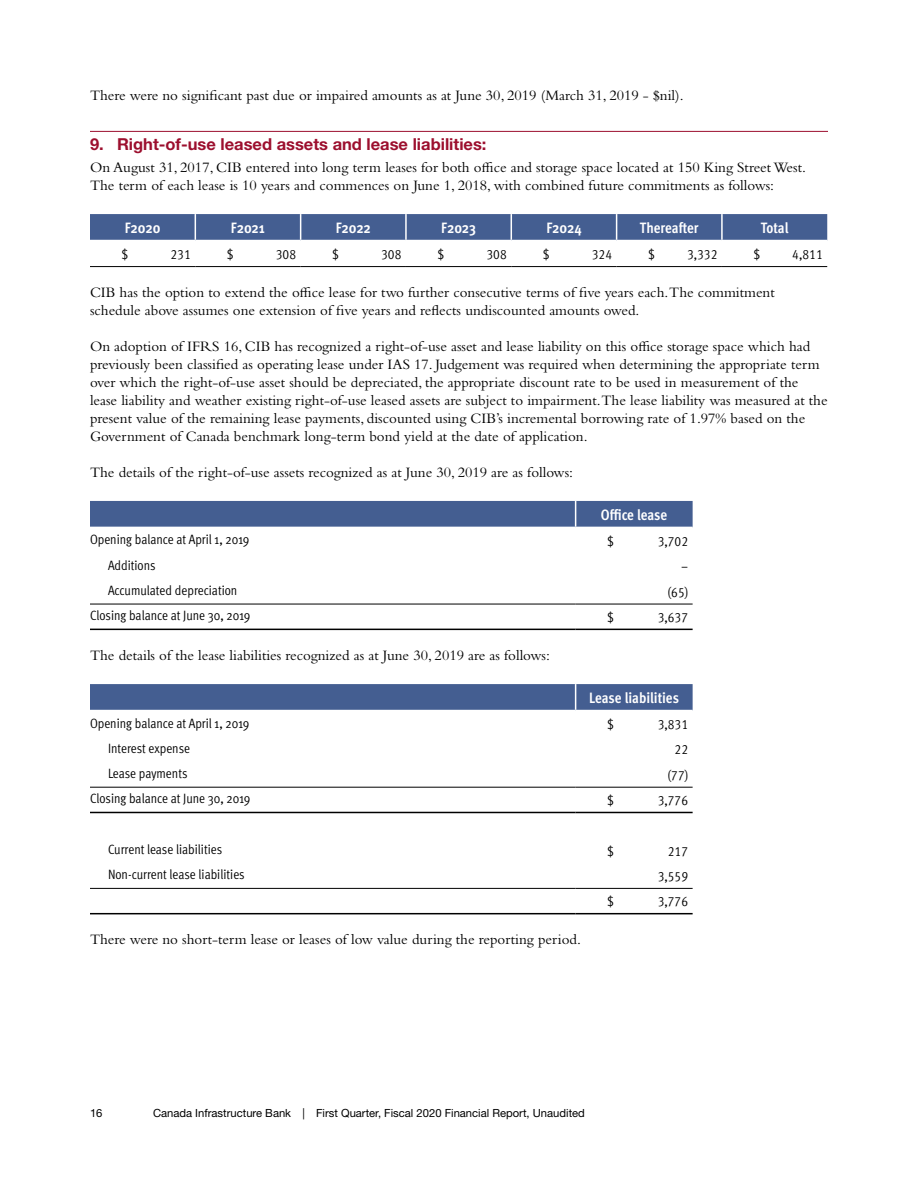
<style>
.page{position:relative;width:918px;height:1188px;background:#fff}
.page>*{position:absolute;margin:0;border:0;box-sizing:border-box;transform-origin:0 0}
.t1{font:700 16.5px "Helvetica Neue LT Std";color:#9c0f2e}
.Body{font:15px/18px "Bembo Std";color:#000}
.Body_no_space{font:15px/18px "Bembo Std";color:#000}
.Table_heads{font:700 condensed 15px "Meta OT";color:#fff}
.Body_table{font:condensed 13.5px "Meta OT";color:#000}
.Body_num_table{font:condensed 13.5px "Meta OT";color:#000}
.t2{font:11.25px "Helvetica Neue LT Std";color:#000}
</style>
<div class="page">
<hr style="left:90px;top:131px;width:738px;height:1px;background:#9c0f2e">
<svg style="left:90px;top:214px;width:737px;height:26px;background:#476193"></svg>
<hr style="left:721px;top:214px;width:2px;height:26px;background:#fff">
<hr style="left:90px;top:266px;width:105px;height:1px;background:#000">
<hr style="left:195px;top:266px;width:106px;height:1px;background:#000">
<hr style="left:301px;top:266px;width:105px;height:1px;background:#000">
<hr style="left:406px;top:266px;width:105px;height:1px;background:#000">
<hr style="left:511px;top:266px;width:106px;height:1px;background:#000">
<hr style="left:617px;top:266px;width:105px;height:1px;background:#000">
<hr style="left:722px;top:266px;width:105px;height:1px;background:#000">
<svg style="left:90px;top:603px;width:486px;height:26px"></svg>
<div style="left:90px;top:501px;width:603px;height:26px;background:#445e91"></div>
<hr style="left:90px;top:629px;width:486px;height:1px;background:#000">
<hr style="left:90px;top:604px;width:486px;height:1px;background:#000">
<hr style="left:576px;top:629px;width:117px;height:1px;background:#000">
<hr style="left:576px;top:604px;width:117px;height:1px;background:#000">
<svg style="left:90px;top:786px;width:486px;height:127px"></svg>
<svg style="left:90px;top:684px;width:603px;height:26px;background:#466092"></svg>
<hr style="left:90px;top:913px;width:486px;height:1px;background:#000">
<hr style="left:90px;top:888px;width:486px;height:1px;background:#000">
<hr style="left:90px;top:812px;width:486px;height:1px;background:#000">
<hr style="left:90px;top:787px;width:486px;height:1px;background:#000">
<hr style="left:576px;top:812px;width:117px;height:1px;background:#000">
<hr style="left:576px;top:787px;width:117px;height:1px;background:#000">
<hr style="left:576px;top:913px;width:117px;height:1px;background:#000">
<hr style="left:576px;top:888px;width:117px;height:1px;background:#000">
<p class="Body" style="left:90px;top:86px;width:595px">There were no significant past due or impaired amounts as at June 30, 2019 (March 31, 2019 - $nil).</p>
<p class="t1" style="left:90px;top:133px;width:398px">9. Right-of-use leased assets and lease liabilities:</p>
<p class="Body_no_space" style="left:90px;top:158px;width:718px">On August 31, 2017, CIB entered into long term leases for both office and storage space located at 150 King Street West.<br>The term of each lease is 10 years and commences on June 1, 2018, with combined future commitments as follows:</p>
<p class="Table_heads" style="left:125px;top:218px;width:37px">F2020</p>
<p class="Table_heads" style="left:231px;top:218px;width:36px">F2021</p>
<p class="Table_heads" style="left:336px;top:218px;width:37px">F2022</p>
<p class="Table_heads" style="left:441px;top:218px;width:36px">F2023</p>
<p class="Table_heads" style="left:546px;top:218px;width:37px">F2024</p>
<p class="Table_heads" style="left:640px;top:218px;width:60px">Thereafter</p>
<p class="Table_heads" style="left:761px;top:218px;width:29px">Total</p>
<p class="Body_num_table" style="left:122px;top:246px;width:8px">$</p>
<p class="Body_num_table" style="left:171px;top:246px;width:22px">231</p>
<p class="Body_num_table" style="left:227px;top:246px;width:8px">$</p>
<p class="Body_num_table" style="left:276px;top:246px;width:22px">308</p>
<p class="Body_num_table" style="left:332px;top:246px;width:8px">$</p>
<p class="Body_num_table" style="left:381px;top:246px;width:22px">308</p>
<p class="Body_num_table" style="left:437px;top:246px;width:8px">$</p>
<p class="Body_num_table" style="left:487px;top:246px;width:22px">308</p>
<p class="Body_num_table" style="left:543px;top:246px;width:8px">$</p>
<p class="Body_num_table" style="left:592px;top:246px;width:22px">324</p>
<p class="Body_num_table" style="left:648px;top:246px;width:8px">$</p>
<p class="Body_num_table" style="left:687px;top:246px;width:32px">3,332</p>
<p class="Body_num_table" style="left:753px;top:246px;width:8px">$</p>
<p class="Body_num_table" style="left:792px;top:246px;width:32px">4,811</p>
<p class="Body" style="left:90px;top:283px;width:686px">CIB has the option to extend the office lease for two further consecutive terms of five years each.The commitment schedule above assumes one extension of five years and reflects undiscounted amounts owed.</p>
<p class="Body" style="left:90px;top:337px;width:739px">On adoption of IFRS 16, CIB has recognized a right-of-use asset and lease liability on this office storage space which had previously been classified as operating lease under IAS 17. Judgement was required when determining the appropriate term over which the right-of-use asset should be depreciated, the appropriate discount rate to be used in measurement of the lease liability and weather existing right-of-use leased assets are subject to impairment.The lease liability was measured at the present value of the remaining lease payments, discounted using CIB’s incremental borrowing rate of 1.97% based on the Government of Canada benchmark long-term bond yield at the date of application.</p>
<p class="Body_no_space" style="left:90px;top:463px;width:485px">The details of the right-of-use assets recognized as at June 30, 2019 are as follows:</p>
<p class="Table_heads" style="left:601px;top:505px;width:68px">Office lease</p>
<p class="Body_table" style="left:90px;top:531px;width:161px">Opening balance at April 1, 2019</p>
<p class="Body_num_table" style="left:607px;top:533px;width:8px">$</p>
<p class="Body_num_table" style="left:658px;top:533px;width:32px">3,702</p>
<p class="Body_table" style="left:108px;top:557px;width:49px">Additions</p>
<p class="Body_num_table" style="left:681px;top:558px;width:9px">–</p>
<p class="Body_table" style="left:108px;top:582px;width:131px">Accumulated depreciation</p>
<p class="Body_num_table" style="left:668px;top:583px;width:22px">(65)</p>
<p class="Body_table" style="left:90px;top:607px;width:162px">Closing balance at June 30, 2019</p>
<p class="Body_num_table" style="left:607px;top:609px;width:8px">$</p>
<p class="Body_num_table" style="left:658px;top:609px;width:32px">3,637</p>
<p class="Body_no_space" style="left:90px;top:646px;width:462px">The details of the lease liabilities recognized as at June 30, 2019 are as follows:</p>
<p class="Table_heads" style="left:589px;top:688px;width:91px">Lease liabilities</p>
<p class="Body_table" style="left:90px;top:714px;width:161px">Opening balance at April 1, 2019</p>
<p class="Body_num_table" style="left:607px;top:716px;width:8px">$</p>
<p class="Body_num_table" style="left:658px;top:716px;width:32px">3,831</p>
<p class="Body_table" style="left:108px;top:740px;width:84px">Interest expense</p>
<p class="Body_num_table" style="left:675px;top:741px;width:15px">22</p>
<p class="Body_table" style="left:108px;top:765px;width:81px">Lease payments</p>
<p class="Body_num_table" style="left:668px;top:767px;width:22px">(77)</p>
<p class="Body_table" style="left:90px;top:790px;width:162px">Closing balance at June 30, 2019</p>
<p class="Body_num_table" style="left:607px;top:792px;width:8px">$</p>
<p class="Body_num_table" style="left:658px;top:792px;width:32px">3,776</p>
<p class="Body_table" style="left:108px;top:841px;width:116px">Current lease liabilities</p>
<p class="Body_num_table" style="left:607px;top:842px;width:8px">$</p>
<p class="Body_num_table" style="left:668px;top:842px;width:22px">217</p>
<p class="Body_table" style="left:108px;top:866px;width:138px">Non-current lease liabilities</p>
<p class="Body_num_table" style="left:658px;top:868px;width:32px">3,559</p>
<p class="Body_num_table" style="left:607px;top:893px;width:8px">$</p>
<p class="Body_num_table" style="left:658px;top:893px;width:32px">3,776</p>
<p class="Body" style="left:90px;top:930px;width:492px">There were no short-term lease or leases of low value during the reporting period.</p>
<p class="t2" style="left:90px;top:1106px;width:14px">16</p>
<p class="t2" style="left:153px;top:1106px;width:433px">Canada Infrastructure Bank | First Quarter, Fiscal 2020 Financial Report, Unaudited</p>
</div>
